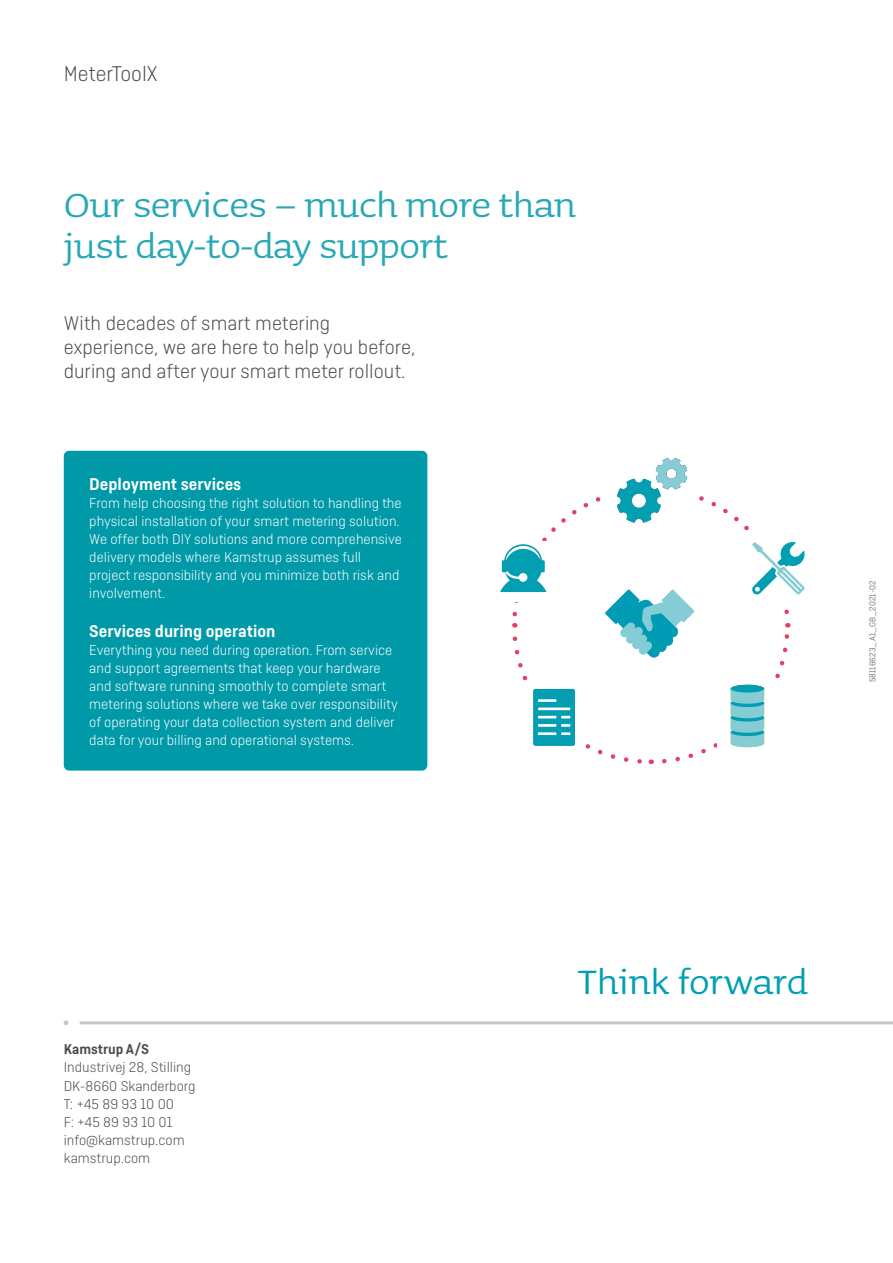
<style>
.page{position:relative;width:893px;height:1263px;background:#fff}
.page>*{position:absolute;margin:0;border:0;box-sizing:border-box;transform-origin:0 0}
.t1{font:45px/40.5px "Sauna Pro";letter-spacing:-.01em;color:#26a8b5}
.t2{font:45px "Sauna Pro";color:#009fb4}
.t3{font:300 22.5px "Ciutadella";color:#4a4a49}
.t4{font:300 21px/24px "Ciutadella";color:#4a4a49}
.t5{font:600 18px "Ciutadella";color:#fff}
.t6{font:300 15px/18px "Ciutadella";color:#fff}
.t7{font:300 15px/18px "Ciutadella";color:#4a4a49}
.t8{font:600 15px "Ciutadella";color:#4a4a49}
.t9{font:300 9px "Ciutadella";color:#4a4a49}
</style>
<div class="page">
<svg style="left:64px;top:1020px;width:829px;height:5px"></svg>
<div style="left:64px;top:451px;width:363px;height:319px;background:#0099a8;border-radius:5px"></div>
<svg style="left:500px;top:458px;width:305px;height:306px"></svg>
<h2 class="t3" style="left:64px;top:61px;width:95px">MeterToolX</h2>
<h1 class="t1" style="left:64px;top:185px;width:514px">Our services – much more than just day-to-day support</h1>
<h3 class="t4" style="left:64px;top:311px;width:353px">With decades of smart metering experience, we are here to help you before, during and after your smart meter rollout.</h3>
<p class="t5" style="left:89px;top:474px;width:154px">Deployment services</p>
<p class="t6" style="left:89px;top:494px;width:314px">From help choosing the right solution to handling the physical installation of your smart metering solution.<br>We offer both DIY solutions and more comprehensive delivery models where Kamstrup assumes full project responsibility and you minimize both risk and involvement.</p>
<p class="t5" style="left:89px;top:621px;width:188px">Services during operation</p>
<p class="t6" style="left:89px;top:641px;width:310px">Everything you need during operation. From service and support agreements that keep your hardware and software running smoothly to complete smart metering solutions where we take over responsibility of operating your data collection system and deliver data for your billing and operational systems.</p>
<p class="t9" style="left:868px;top:682px;width:103px;rotate:-90deg">58116623_A1_GB_2021-02</p>
<p class="t8" style="left:64px;top:1041px;width:87px">Kamstrup A/S</p>
<p class="t7" style="left:64px;top:1058px;width:133px">Industrivej 28, Stilling<br>DK-8660 Skanderborg<br>T: +45 89 93 10 00<br>F: +45 89 93 10 01 info@kamstrup.com kamstrup.com</p>
<h1 class="t2" style="left:577px;top:957px;width:232px">Think forward</h1>
</div>
